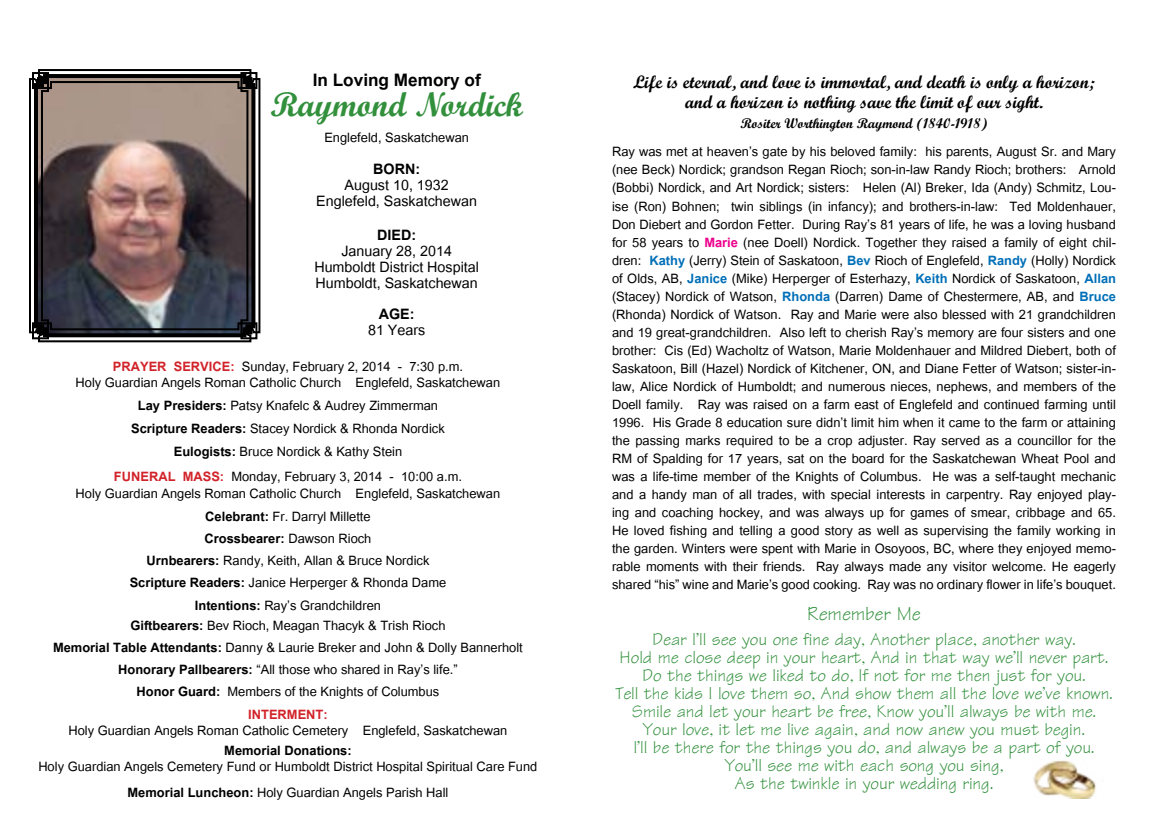
<style>
.page{position:relative;width:1152px;height:840px;background:#fff}
.page>*{position:absolute;margin:0;border:0;box-sizing:border-box;transform-origin:0 0}
.t1{font:34px "Script MT Bold";color:#32903c}
.t2{font:700 24px "Utsaah";color:#000}
.t3{font:20px/16px "Utsaah";color:#000;text-align:center}
.t4{font:700 20px "Utsaah";color:#000}
.t5{font:20px "Technical";color:#32903c}
.t6{font:18px/18px "Utsaah";color:#000;text-align:center}
.t7{font:18px/18px "Technical";color:#32903c;text-align:center}
.t8{font:18px/20px "Script MT Bold";color:#000;text-align:center}
.t9{font:700 18px "Utsaah";color:#000}
.t10{font:14px "Script MT Bold";color:#000}
.s1{font-weight:700;color:#d2232a}
.s2{font-weight:700}
.s3{font-weight:700;color:#ec008c}
.s4{font-weight:700;color:#006fb8}
</style>
<div class="page">
<svg style="left:29px;top:69px;width:232px;height:274px;background:#404040"></svg>
<svg style="left:31px;top:71px;width:227px;height:269px;background:#706260"></svg>
<img style="left:1033px;top:760px;width:63px;height:38px">
<h2 class="t2" style="left:313px;top:68px;width:170px">In Loving Memory of</h2>
<h1 class="t1" style="left:271px;top:83px;width:254px">Raymond Nordick</h1>
<p class="t4" style="left:373px;top:159px;width:48px">BORN:</p>
<p class="t3" style="left:316px;top:179px;width:162px">August 10, 1932<br>Englefeld, Saskatchewan</p>
<p class="t4" style="left:377px;top:225px;width:40px">DIED:</p>
<p class="t3" style="left:314px;top:244px;width:166px">January 28, 2014<br>Humboldt District Hospital<br>Humboldt, Saskatchewan</p>
<p class="t4" style="left:379px;top:304px;width:37px">AGE:</p>
<p class="t3" style="left:368px;top:323px;width:59px">81 Years</p>
<p class="t6" style="left:324px;top:130px;width:146px">Englefeld, Saskatchewan</p>
<p class="t6" style="left:76px;top:360px;width:426px;line-height:16px"><span class="s1">PRAYER SERVICE:</span> Sunday, February 2, 2014 - 7:30 p.m.<br>Holy Guardian Angels Roman Catholic Church Englefeld, Saskatchewan</p>
<p class="t6" style="left:131px;top:396px;width:315px;line-height:22.8px"><span class="s2">Lay Presiders:</span> Patsy Knafelc &amp; Audrey Zimmerman<br><span class="s2">Scripture Readers:</span> Stacey Nordick &amp; Rhonda Nordick</p>
<p class="t6" style="left:76px;top:470px;width:426px;line-height:16px"><span class="s1">FUNERAL MASS:</span> Monday, February 3, 2014 - 10:00 a.m.<br>Holy Guardian Angels Roman Catholic Church Englefeld, Saskatchewan</p>
<p class="t6" style="left:205px;top:506px;width:168px;line-height:22.2px;text-align:left"><span class="s2">Celebrant:</span> Fr. Darryl Millette<br><span class="s2">Crossbearer:</span> Dawson Rioch</p>
<p class="t6" style="left:130px;top:573px;width:318px;line-height:22.2px"><span class="s2">Scripture Readers:</span> Janice Herperger &amp; Rhonda Dame<br><span class="s2">Intentions:</span> Ray’s Grandchildren</p>
<p class="t6" style="left:130px;top:617px;width:317px"><span class="s2">Giftbearers:</span> Bev Rioch, Meagan Thacyk &amp; Trish Rioch</p>
<p class="t6" style="left:174px;top:444px;width:230px"><span class="s2">Eulogists:</span> Bruce Nordick &amp; Kathy Stein</p>
<p class="t6" style="left:147px;top:553px;width:284px"><span class="s2">Urnbearers:</span> Randy, Keith, Allan &amp; Bruce Nordick</p>
<p class="t6" style="left:53px;top:637px;width:471px;line-height:22.2px"><span class="s2">Memorial Table Attendants:</span> Danny &amp; Laurie Breker and John &amp; Dolly Bannerholt<br><span class="s2">Honorary Pallbearers:</span> “All those who shared in Ray’s life.”</p>
<p class="t6" style="left:137px;top:682px;width:304px;line-height:22.2px"><span class="s2">Honor Guard:</span> Members of the Knights of Columbus<br><span class="s1">INTERMENT:</span></p>
<p class="t6" style="left:68px;top:722px;width:441px">Holy Guardian Angels Roman Catholic Cemetery Englefeld, Saskatchewan</p>
<p class="t9" style="left:224px;top:741px;width:129px">Memorial Donations:</p>
<p class="t6" style="left:38px;top:754px;width:501px;line-height:25.8px">Holy Guardian Angels Cemetery Fund or Humboldt District Hospital Spiritual Care Fund<br><span class="s2">Memorial Luncheon:</span> Holy Guardian Angels Parish Hall</p>
<p class="t8" style="left:633px;top:71px;width:463px">Life is eternal, and love is immortal, and death is only a horizon; and a horizon is nothing save the limit of our sight.</p>
<p class="t10" style="left:740px;top:114px;width:249px">Rositer Worthington Raymond (1840-1918)</p>
<p class="t6" style="left:612px;top:144px;width:506px;text-align:justify">Ray was met at heaven’s gate by his beloved family: his parents, August Sr. and Mary (nee Beck) Nordick; grandson Regan Rioch; son-in-law Randy Rioch; brothers: Arnold (Bobbi) Nordick, and Art Nordick; sisters: Helen (Al) Breker, Ida (Andy) Schmitz, Lou&shy;ise (Ron) Bohnen; twin siblings (in infancy); and brothers-in-law: Ted Moldenhauer, Don Diebert and Gordon Fetter. During Ray’s 81 years of life, he was a loving husband for 58 years to <span class="s3">Marie</span> (nee Doell) Nordick. Together they raised a family of eight chil&shy;dren: <span class="s4">Kathy</span> (Jerry) Stein of Saskatoon, <span class="s4">Bev</span> Rioch of Englefeld, <span class="s4">Randy</span> (Holly) Nordick of Olds, AB, <span class="s4">Janice</span> (Mike) Herperger of Esterhazy, <span class="s4">Keith</span> Nordick of Saskatoon, <span class="s4">Allan </span>(Stacey) Nordick of Watson, <span class="s4">Rhonda</span> (Darren) Dame of Chestermere, AB, and <span class="s4">Bruce </span>(Rhonda) Nordick of Watson. Ray and Marie were also blessed with 21 grandchildren and 19 great-grandchildren. Also left to cherish Ray’s memory are four sisters and one brother: Cis (Ed) Wacholtz of Watson, Marie Moldenhauer and Mildred Diebert, both of Saskatoon, Bill (Hazel) Nordick of Kitchener, ON, and Diane Fetter of Watson; sister-in&shy;law, Alice Nordick of Humboldt; and numerous nieces, nephews, and members of the Doell family. Ray was raised on a farm east of Englefeld and continued farming until 1996. His Grade 8 education sure didn’t limit him when it came to the farm or attaining the passing marks required to be a crop adjuster. Ray served as a councillor for the RM of Spalding for 17 years, sat on the board for the Saskatchewan Wheat Pool and was a life-time member of the Knights of Columbus. He was a self-taught mechanic and a handy man of all trades, with special interests in carpentry. Ray enjoyed play&shy;ing and coaching hockey, and was always up for games of smear, cribbage and 65.<br>He loved fishing and telling a good story as well as supervising the family working in the garden. Winters were spent with Marie in Osoyoos, BC, where they enjoyed memo&shy;rable moments with their friends. Ray always made any visitor welcome. He eagerly shared “his” wine and Marie’s good cooking. Ray was no ordinary flower in life’s bouquet.</p>
<p class="t5" style="left:807px;top:604px;width:115px">Remember Me</p>
<p class="t7" style="left:615px;top:631px;width:500px">Dear I’ll see you one fine day, Another place, another way.<br>Hold me close deep in your heart, And in that way we’ll never part.<br>Do the things we liked to do, If not for me then just for you.<br>Tell the kids I love them so, And show them all the love we’ve known.<br>Smile and let your heart be free, Know you’ll always be with me.<br>Your love, it let me live again, and now anew you must begin.<br>I’ll be there for the things you do, and always be a part of you.<br>You’ll see me with each song you sing,<br>As the twinkle in your wedding ring.</p>
</div>
